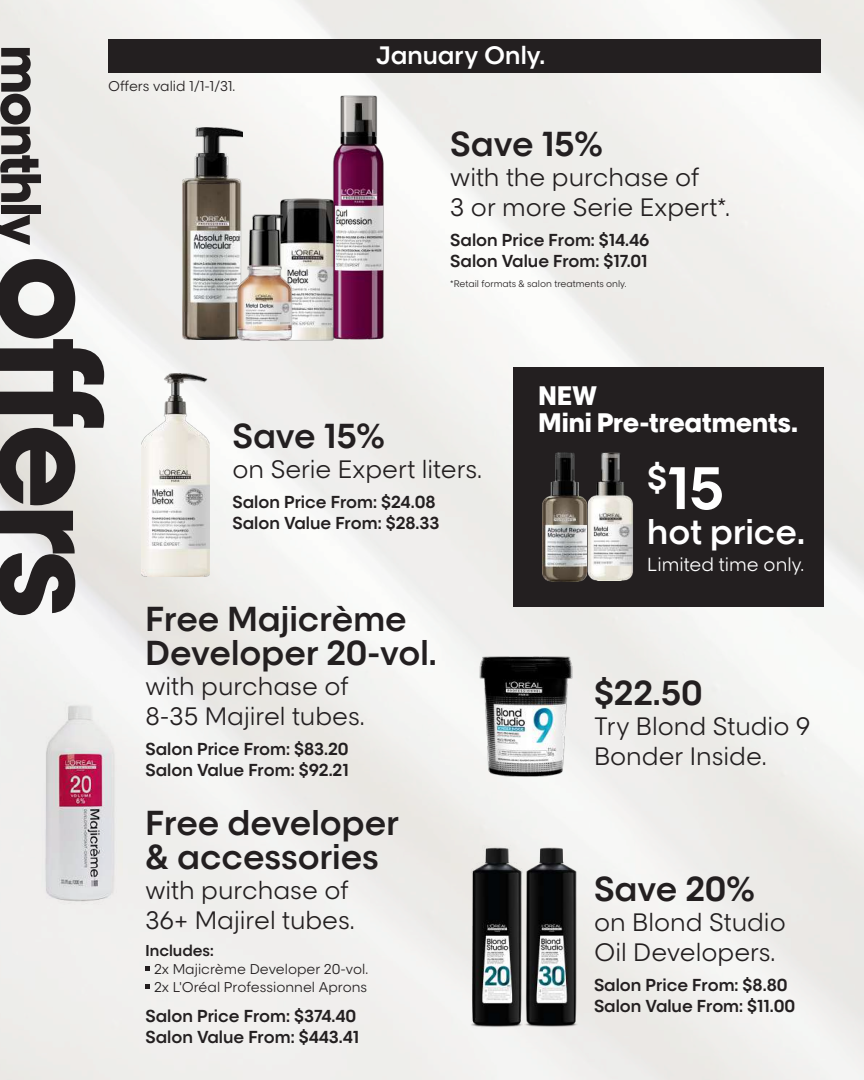
<style>
.page{position:relative;width:864px;height:1080px;background:#fff}
.page>*{position:absolute;margin:0;border:0;box-sizing:border-box;transform-origin:0 0}
.t1{font:135px "LOREAL PRO 5 Bold";letter-spacing:-.04em;color:#231f20}
.t2{font:700 57px "LOREAL PRO 4 Semi";color:#fff}
.t3{font:52.5px "LOREAL PRO 5 Bold";letter-spacing:-.04em;color:#231f20}
.t4{font:700 33px/34.5px "LOREAL PRO 4 Semi";color:#231f20}
.t5{font:700 33px "LOREAL PRO 4 Semi";color:#fff}
.t6{font:25.5px/27px "LOREAL PRO 5 Bold";letter-spacing:-.005em;color:#fff}
.t7{font:24px/30px "LOREAL PRO 2 Book";color:#231f20}
.t8{font:700 24px "LOREAL PRO 4 Semi";color:#fff}
.t9{font:18px "LOREAL PRO 2 Book";color:#fff}
.t10{font:700 16.5px/21px "LOREAL PRO 4 Semi";color:#231f20}
.t11{font:700 15px "LOREAL PRO 4 Semi";color:#231f20}
.t12{font:13.5px/18px "LOREAL PRO 2 Book";color:#231f20}
.t13{font:9px "LOREAL PRO 2 Book";color:#231f20}
</style>
<div class="page">
<img style="left:0;top:0;width:864px;height:1080px">
<img style="left:183px;top:127px;width:60px;height:213px">
<div style="left:513px;top:368px;width:311px;height:240px;background:#231f20"></div>
<svg style="left:146px;top:966px;width:4px;height:5px"></svg>
<svg style="left:146px;top:984px;width:4px;height:5px"></svg>
<div style="left:108px;top:39px;width:712px;height:34px;background:#231f20"></div>
<img style="left:253px;top:184px;width:105px;height:166px">
<img style="left:332px;top:86px;width:54px;height:256px">
<img style="left:223px;top:206px;width:75px;height:142px">
<img style="left:142px;top:373px;width:67px;height:204px">
<img style="left:465px;top:840px;width:57px;height:188px">
<img style="left:522px;top:840px;width:60px;height:188px">
<img style="left:41px;top:691px;width:83px;height:220px">
<img style="left:543px;top:453px;width:41px;height:128px">
<img style="left:584px;top:452px;width:49px;height:129px">
<img style="left:476px;top:656px;width:104px;height:121px">
<h3 class="t8" style="left:376px;top:37px;width:171px">January Only.</h3>
<h3 class="t3" style="left:61px;top:45px;width:201px;rotate:90deg">monthly</h3>
<p class="t12" style="left:108px;top:76px;width:129px">Offers valid 1/1-1/31.</p>
<h3 class="t4" style="left:450px;top:125px;width:154px">Save 15%</h3>
<h3 class="t7" style="left:450px;top:161px;width:281px">with the purchase of<br>3 or more Serie Expert*.</h3>
<p class="t10" style="left:450px;top:228px;width:201px">Salon Price From: $14.46<br>Salon Value From: $17.01</p>
<p class="t13" style="left:450px;top:277px;width:178px">*Retail formats &amp; salon treatments only.</p>
<h1 class="t1" style="left:153px;top:255px;width:365px;rotate:90deg">offers</h1>
<h3 class="t6" style="left:538px;top:381px;width:261px">NEW<br>Mini Pre-treatments.</h3>
<h3 class="t4" style="left:232px;top:416px;width:154px">Save 15%</h3>
<h3 class="t7" style="left:232px;top:452px;width:251px">on Serie Expert liters.</h3>
<p class="t10" style="left:232px;top:490px;width:208px">Salon Price From: $24.08<br>Salon Value From: $28.33</p>
<h2 class="t2" style="left:647px;top:445px;width:78px"><sup>$</sup>15</h2>
<h3 class="t5" style="left:647px;top:507px;width:159px">hot price.</h3>
<p class="t9" style="left:647px;top:551px;width:158px">Limited time only.</p>
<h3 class="t4" style="left:146px;top:599px;width:293px">Free Majicrème<br>Developer 20-vol.</h3>
<h3 class="t7" style="left:146px;top:670px;width:221px">with purchase of<br>8-35 Majirel tubes.</h3>
<p class="t10" style="left:146px;top:738px;width:205px">Salon Price From: $83.20<br>Salon Value From: $92.21</p>
<h3 class="t4" style="left:146px;top:803px;width:255px">Free developer &amp; accessories</h3>
<h3 class="t7" style="left:146px;top:874px;width:211px">with purchase of<br>36+ Majirel tubes.</h3>
<p class="t11" style="left:146px;top:939px;width:70px">Includes:</p>
<p class="t12" style="left:154px;top:959px;width:216px">2x Majicrème Developer 20-vol.<br>2x L'Oréal Professionnel Aprons</p>
<p class="t10" style="left:146px;top:1004px;width:215px">Salon Price From: $374.40<br>Salon Value From: $443.41</p>
<h3 class="t4" style="left:594px;top:673px;width:110px">$22.50</h3>
<h3 class="t7" style="left:594px;top:709px;width:218px">Try Blond Studio 9<br>Bonder Inside.</h3>
<h3 class="t4" style="left:594px;top:870px;width:162px">Save 20%</h3>
<h3 class="t7" style="left:594px;top:906px;width:193px">on Blond Studio<br>Oil Developers.</h3>
<p class="t10" style="left:594px;top:974px;width:203px">Salon Price From: $8.80<br>Salon Value From: $11.00</p>
</div>
